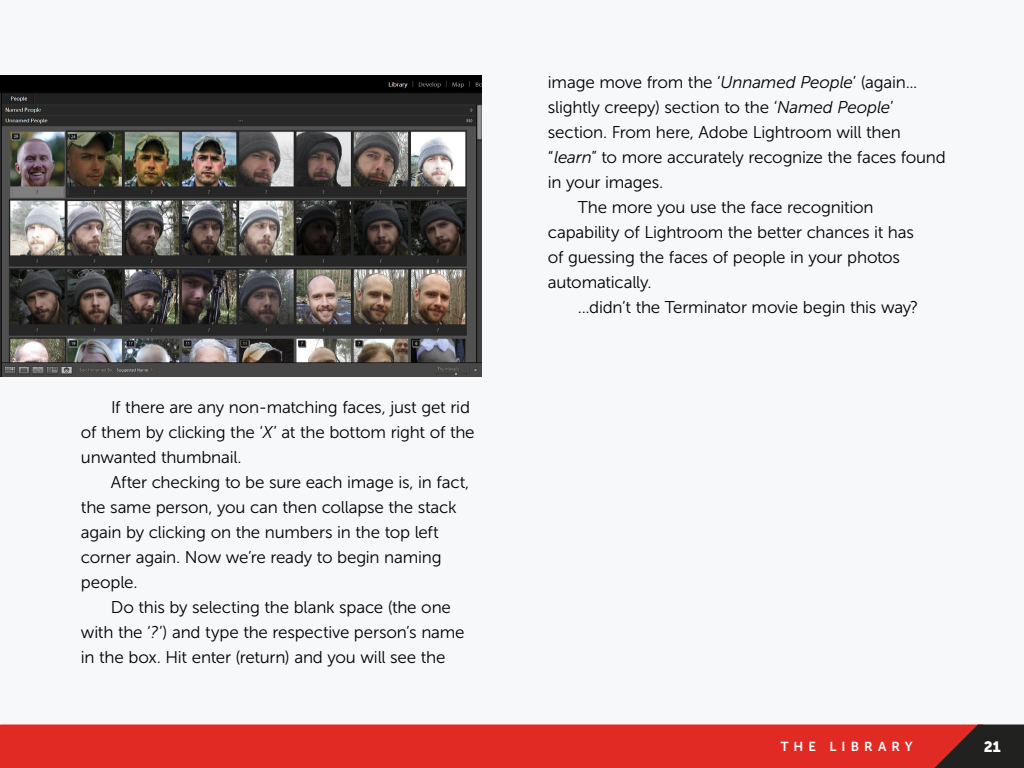
<style>
.page{position:relative;width:1024px;height:768px;background:#f7f8f9}
.page>*{position:absolute;margin:0;border:0;box-sizing:border-box;transform-origin:0 0}
.t1{font:17px/25px "Museo Sans 300";letter-spacing:-.015em;color:#000}
.t2{font:15px "Museo Sans 900";color:#fff}
.t3{font:13px "Museo Sans 700";letter-spacing:.39em;color:#fff}
.s1{font-style:italic}
</style>
<div class="page">
<div style="left:0;top:724px;width:934px;height:44px;background:#e22a25"></div>
<svg style="left:934px;top:724px;width:90px;height:44px;background:#522522"></svg>
<img style="left:0;top:75px;width:482px;height:301px">
<p class="t1" style="left:81px;top:395px;width:395px;text-indent:30px">If there are any non-matching faces, just get rid of them by clicking the ‘<span class="s1">X</span>’ at the bottom right of the unwanted thumbnail.</p>
<p class="t1" style="left:81px;top:470px;width:390px;text-indent:30px">After checking to be sure each image is, in fact, the same person, you can then collapse the stack again by clicking on the numbers in the top left corner again. Now we’re ready to begin naming people.</p>
<p class="t1" style="left:81px;top:595px;width:385px;text-indent:30px">Do this by selecting the blank space (the one with the ‘<span class="s1">?</span>’) and type the respective person’s name in the box. Hit enter (return) and you will see the</p>
<p class="t1" style="left:548px;top:70px;width:371px">image move from the ‘<span class="s1">Unnamed People</span>’ (again...</p>
<p class="t1" style="left:548px;top:95px;width:347px">slightly creepy) section to the ‘<span class="s1">Named People</span>’</p>
<p class="t1" style="left:548px;top:120px;width:354px">section. From here, Adobe Lightroom will then</p>
<p class="t1" style="left:548px;top:145px;width:399px">“<span class="s1">learn</span>” to more accurately recognize the faces found</p>
<p class="t1" style="left:548px;top:170px;width:117px">in your images.</p>
<p class="t1" style="left:578px;top:195px;width:297px">The more you use the face recognition</p>
<p class="t1" style="left:548px;top:220px;width:368px">capability of Lightroom the better chances it has</p>
<p class="t1" style="left:548px;top:245px;width:353px">of guessing the faces of people in your photos</p>
<p class="t1" style="left:548px;top:270px;width:105px">automatically.</p>
<p class="t1" style="left:578px;top:295px;width:342px">...didn’t the Terminator movie begin this way?</p>
<p class="t3" style="left:781px;top:739px;width:133px">THE LIBRARY</p>
<p class="t2" style="left:984px;top:739px;width:19px">21</p>
</div>
